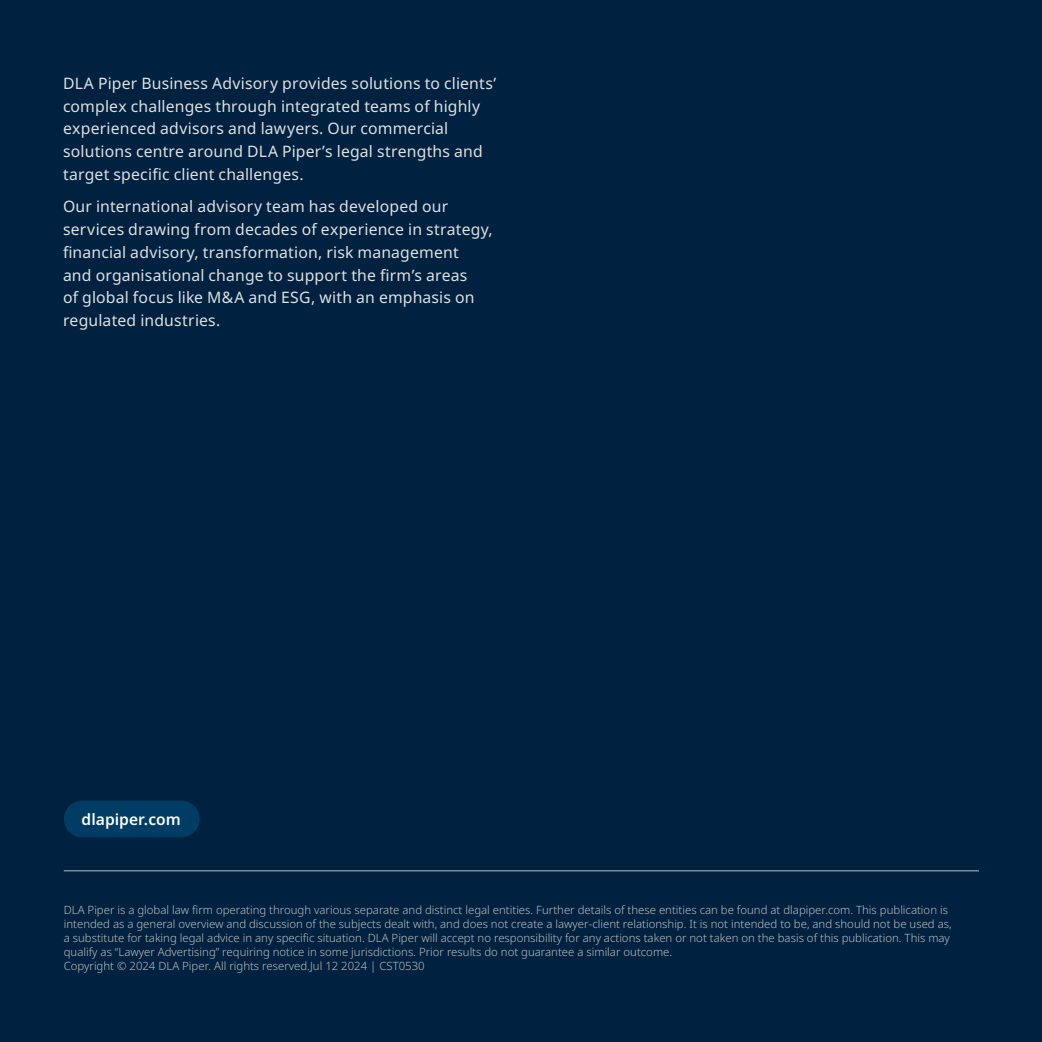
<style>
.page{position:relative;width:1042px;height:1042px;background:#002240}
.page>*{position:absolute;margin:0;border:0;box-sizing:border-box;transform-origin:0 0}
.t1{font:15.75px/22.8px "Noto Sans";letter-spacing:.01em;color:#e0e0e0}
.t2{font:600 15.58px "Noto Sans";color:#fff}
.t3{font:300 11.38px/14px "Noto Sans";color:#bebebe}
</style>
<div class="page">
<hr style="left:64px;top:870px;width:915px;height:1px;background:#bebebe">
<div style="left:64px;top:800px;width:136px;height:37px;background:#003c63;border-radius:18px"></div>
<p class="t1" style="left:63px;top:72px;width:435px">DLA Piper Business Advisory provides solutions to clients’ complex challenges through integrated teams of highly experienced advisors and lawyers. Our commercial solutions centre around DLA Piper’s legal strengths and target specific client challenges.</p>
<p class="t1" style="left:63px;top:196px;width:431px">Our international advisory team has developed our services drawing from decades of experience in strategy, financial advisory, transformation, risk management<br>and organisational change to support the firm’s areas<br>of global focus like M&amp;A and ESG, with an emphasis on regulated industries.</p>
<h2 class="t2" style="left:82px;top:808px;width:101px">dlapiper.com</h2>
<p class="t3" style="left:64px;top:903px;width:889px">DLA Piper is a global law firm operating through various separate and distinct legal entities. Further details of these entities can be found at dlapiper.com. This publication is intended as a general overview and discussion of the subjects dealt with, and does not create a lawyer-client relationship. It is not intended to be, and should not be used as, a substitute for taking legal advice in any specific situation. DLA Piper will accept no responsibility for any actions taken or not taken on the basis of this publication. This may qualify as “Lawyer Advertising” requiring notice in some jurisdictions. Prior results do not guarantee a similar outcome.<br>Copyright © 2024 DLA Piper. All rights reserved.Jul 12 2024 | CST0530</p>
</div>
